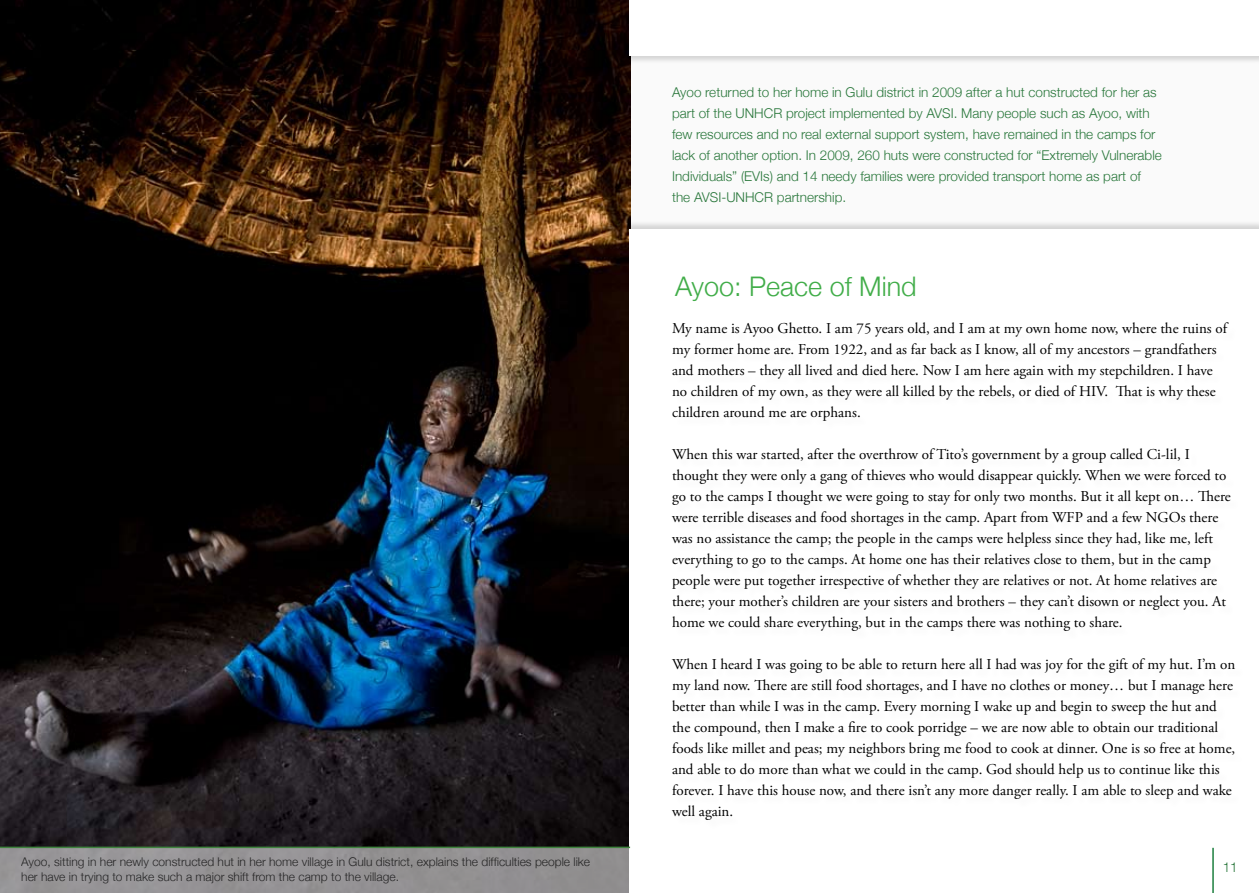
<style>
.page{position:relative;width:1259px;height:893px;background:#fff}
.page>*{position:absolute;margin:0;border:0;box-sizing:border-box;transform-origin:0 0}
.t1{font:300 27px "Helvetica Neue";color:#41ad49}
.t2{font:15px/21px "Adobe Garamond Pro";color:#000}
.t3{font:300 13.5px/21px "Helvetica Neue";color:#29773b}
.t4{font:300 12px/15px "Helvetica Neue";color:#000}
</style>
<div class="page">
<img style="left:0;top:0;width:629px;height:847px">
<div style="left:629px;top:0;width:630px;height:893px;background:#fafafa"></div>
<div style="left:624px;top:0;width:635px;height:65px;background:#000;opacity:.15"></div>
<div style="left:629px;top:0;width:630px;height:55px;background:#fff"></div>
<div style="left:624px;top:219px;width:635px;height:674px;background:#000;opacity:.15"></div>
<div style="left:629px;top:230px;width:630px;height:663px;background:#fff"></div>
<hr style="left:1212px;top:848px;width:1px;height:45px;background:#1d7f3f">
<div style="left:0;top:848px;width:630px;height:45px;background:#949294"></div>
<hr style="left:0;top:847px;width:630px;height:1px;background:#3f833e">
<p class="t4" style="left:21px;top:854px;width:570px">Ayoo, sitting in her newly constructed hut in her home village in Gulu district, explains the difficulties people like her have in trying to make such a major shift from the camp to the village.</p>
<p class="t3" style="left:672px;top:81px;width:491px">Ayoo returned to her home in Gulu district in 2009 after a hut constructed for her as part of the UNHCR project implemented by AVSI. Many people such as Ayoo, with few resources and no real external support system, have remained in the camps for lack of another option. In 2009, 260 huts were constructed for “Extremely Vulnerable Individuals” (EVIs) and 14 needy families were provided transport home as part of the AVSI-UNHCR partnership.</p>
<h1 class="t1" style="left:675px;top:270px;width:243px">Ayoo: Peace of Mind</h1>
<p class="t2" style="left:672px;top:319px;width:556px">My name is Ayoo Ghetto. I am 75 years old, and I am at my own home now, where the ruins of my former home are. From 1922, and as far back as I know, all of my ancestors – grandfathers and mothers – they all lived and died here. Now I am here again with my stepchildren. I have no children of my own, as they were all killed by the rebels, or died of HIV. That is why these children around me are orphans.</p>
<p class="t2" style="left:672px;top:445px;width:560px">When this war started, after the overthrow of Tito’s government by a group called Ci-lil, I thought they were only a gang of thieves who would disappear quickly. When we were forced to go to the camps I thought we were going to stay for only two months. But it all kept on… There were terrible diseases and food shortages in the camp. Apart from WFP and a few NGOs there was no assistance the camp; the people in the camps were helpless since they had, like me, left everything to go to the camps. At home one has their relatives close to them, but in the camp people were put together irrespective of whether they are relatives or not. At home relatives are there; your mother’s children are your sisters and brothers – they can’t disown or neglect you. At home we could share everything, but in the camps there was nothing to share.</p>
<p class="t2" style="left:672px;top:655px;width:565px">When I heard I was going to be able to return here all I had was joy for the gift of my hut. I’m on my land now. There are still food shortages, and I have no clothes or money… but I manage here better than while I was in the camp. Every morning I wake up and begin to sweep the hut and the compound, then I make a fire to cook porridge – we are now able to obtain our traditional foods like millet and peas; my neighbors bring me food to cook at dinner. One is so free at home, and able to do more than what we could in the camp. God should help us to continue like this forever. I have this house now, and there isn’t any more danger really. I am able to sleep and wake well again.</p>
<p class="t3" style="left:1222px;top:856px;width:17px">11</p>
</div>
